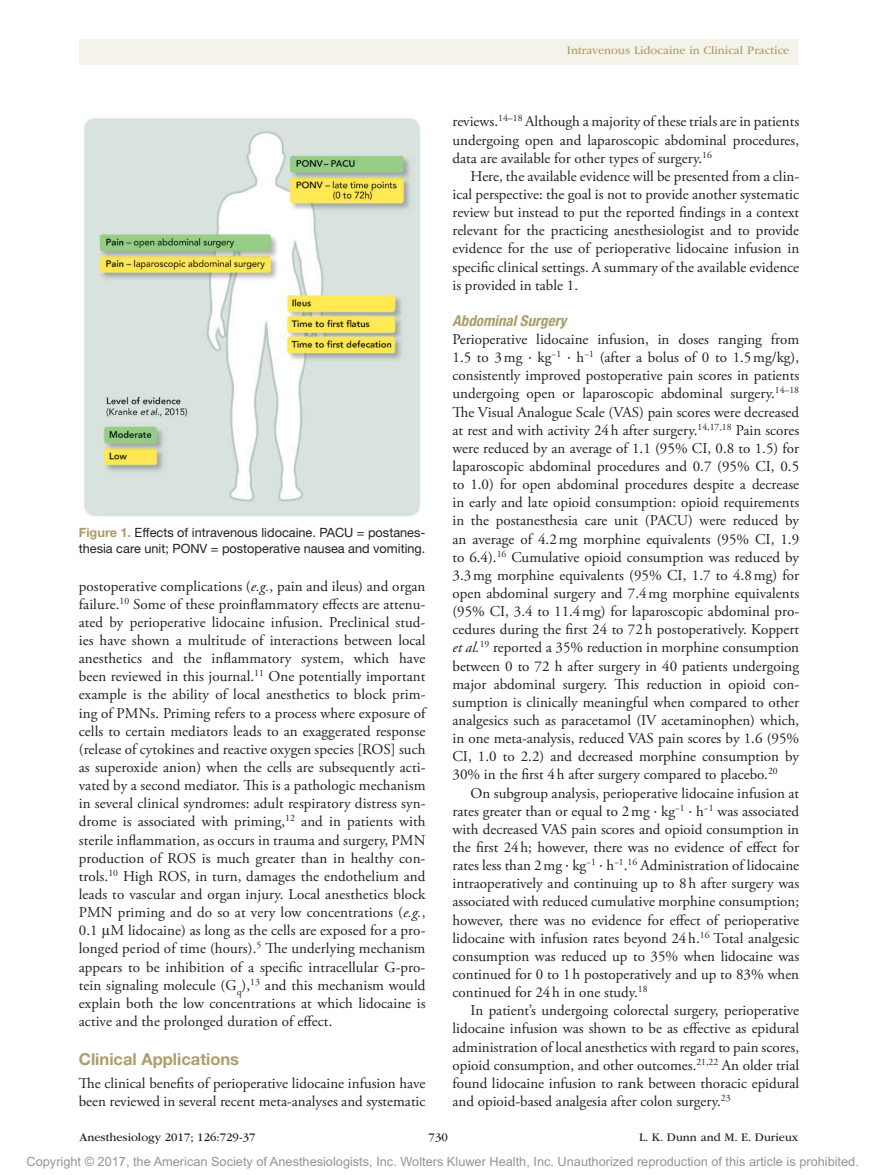
<style>
.page{position:relative;width:878px;height:1175px;background:#fff}
.page>*{position:absolute;margin:0;border:0;box-sizing:border-box;transform-origin:0 0}
.t1{font:700 16.5px "Helvetica Neue LT Std";color:#ac9d69}
.t2{font:15px/18.1px "Adobe Garamond Pro";color:#231f20;text-align:justify}
.t3{font:italic 700 condensed 15px "Helvetica Neue LT Std";color:#ac9d69}
.t4{font:12.75px "Arial MT Std";color:#939598}
.t5{font:12.75px/15.8px "Helvetica Neue LT Std";color:#231f20}
.t6{font:12px "ITC Garamond Std";color:#231f20}
.t7{font:12px "ITC Garamond Std";color:#ac9d69}
.s1{font-weight:700;color:#ac9d69}
.s2{font-style:italic}
.s3{font-family:"Gandhari Unicode"}
</style>
<div class="page">
<div style="left:79px;top:39px;width:718px;height:25px;background:#f5f2ea"></div>
<img style="left:84px;top:118px;width:336px;height:399px">
<p class="t5" style="left:79px;top:524px;width:348px"><span class="s1">Figure 1.</span> Effects of intravenous lidocaine. PACU = postanes&shy;thesia care unit; PONV = postoperative nausea and vomiting.</p>
<p class="t2" style="left:79px;top:577px;width:348px">postoperative complications (<span class="s2">e.g.</span>, pain and ileus) and organ failure.<sup>10</sup> Some of these proinflammatory effects are attenu&shy;ated by perioperative lidocaine infusion. Preclinical stud&shy;ies have shown a multitude of interactions between local anesthetics and the inflammatory system, which have been reviewed in this journal.<sup>11</sup> One potentially important example is the ability of local anesthetics to block prim&shy;ing of PMNs. Priming refers to a process where exposure of cells to certain mediators leads to an exaggerated response (release of cytokines and reactive oxygen species [ROS] such as superoxide anion) when the cells are subsequently acti&shy;vated by a second mediator. This is a pathologic mechanism in several clinical syndromes: adult respiratory distress syn&shy;drome is associated with priming,<sup>12</sup> and in patients with sterile inflammation, as occurs in trauma and surgery, PMN production of ROS is much greater than in healthy con&shy;trols.<sup>10</sup> High ROS, in turn, damages the endothelium and leads to vascular and organ injury. Local anesthetics block PMN priming and do so at very low concentrations (<span class="s2">e.g.</span>, 0.1 <span class="s3">μ</span>M lidocaine) as long as the cells are exposed for a pro&shy;longed period of time (hours).<sup>5</sup> The underlying mechanism appears to be inhibition of a specific intracellular G-pro&shy;tein signaling molecule (G<sub>q</sub>),<sup>13</sup> and this mechanism would explain both the low concentrations at which lidocaine is active and the prolonged duration of effect.</p>
<p class="t1" style="left:79px;top:1049px;width:162px">Clinical Applications</p>
<p class="t2" style="left:79px;top:1074px;width:348px">The clinical benefits of perioperative lidocaine infusion have been reviewed in several recent meta-analyses and systematic</p>
<p class="t7" style="left:567px;top:44px;width:224px">Intravenous Lidocaine in Clinical Practice</p>
<p class="t2" style="left:452px;top:113px;width:348px">reviews.<sup>14–18</sup> Although a majority of these trials are in patients undergoing open and laparoscopic abdominal procedures, data are available for other types of surgery.<sup>16</sup></p>
<p class="t2" style="left:452px;top:167px;width:348px;text-indent:18px">Here, the available evidence will be presented from a clin&shy;ical perspective: the goal is not to provide another systematic review but instead to put the reported findings in a context relevant for the practicing anesthesiologist and to provide evidence for the use of perioperative lidocaine infusion in specific clinical settings. A summary of the available evidence is provided in table 1.</p>
<p class="t3" style="left:452px;top:311px;width:116px">Abdominal Surgery</p>
<p class="t2" style="left:452px;top:331px;width:348px">Perioperative lidocaine infusion, in doses ranging from 1.5 to 3mg <span class="s3">∙</span> kg<sup>−1</sup> <span class="s3">∙</span> h<sup>−1</sup> (after a bolus of 0 to 1.5mg/kg), consistently improved postoperative pain scores in patients undergoing open or laparoscopic abdominal surgery.<sup>14–18<br></sup>The Visual Analogue Scale (VAS) pain scores were decreased at rest and with activity 24h after surgery.<sup>14,17,18</sup> Pain scores were reduced by an average of 1.1 (95% CI, 0.8 to 1.5) for laparoscopic abdominal procedures and 0.7 (95% CI, 0.5 to 1.0) for open abdominal procedures despite a decrease in early and late opioid consumption: opioid requirements in the postanesthesia care unit (PACU) were reduced by an average of 4.2mg morphine equivalents (95% CI, 1.9 to 6.4).<sup>16</sup> Cumulative opioid consumption was reduced by 3.3mg morphine equivalents (95% CI, 1.7 to 4.8mg) for open abdominal surgery and 7.4mg morphine equivalents (95% CI, 3.4 to 11.4mg) for laparoscopic abdominal pro&shy;cedures during the first 24 to 72h postoperatively. Koppert <span class="s2">et al.</span><sup>19</sup> reported a 35% reduction in morphine consumption between 0 to 72 h after surgery in 40 patients undergoing major abdominal surgery. This reduction in opioid con&shy;sumption is clinically meaningful when compared to other analgesics such as paracetamol (IV acetaminophen) which, in one meta-analysis, reduced VAS pain scores by 1.6 (95% CI, 1.0 to 2.2) and decreased morphine consumption by 30% in the first 4h after surgery compared to placebo.<sup>20</sup></p>
<p class="t2" style="left:452px;top:784px;width:348px;text-indent:18px">On subgroup analysis, perioperative lidocaine infusion at rates greater than or equal to 2mg <span class="s3">∙</span> kg<sup>−1</sup> <span class="s3">∙</span> h<sup>−1</sup> was associated with decreased VAS pain scores and opioid consumption in the first 24h; however, there was no evidence of effect for rates less than 2mg <span class="s3">∙</span> kg<sup>−1</sup> <span class="s3">∙</span> h<sup>−1</sup>.<sup>16</sup> Administration of lidocaine intraoperatively and continuing up to 8h after surgery was associated with reduced cumulative morphine consumption; however, there was no evidence for effect of perioperative lidocaine with infusion rates beyond 24h.<sup>16</sup> Total analgesic consumption was reduced up to 35% when lidocaine was continued for 0 to 1h postoperatively and up to 83% when continued for 24h in one study.<sup>18</sup></p>
<p class="t2" style="left:452px;top:1002px;width:348px;text-indent:18px">In patient’s undergoing colorectal surgery, perioperative lidocaine infusion was shown to be as effective as epidural administration of local anesthetics with regard to pain scores, opioid consumption, and other outcomes.<sup>21,22</sup> An older trial found lidocaine infusion to rank between thoracic epidural and opioid-based analgesia after colon surgery.<sup>23</sup></p>
<p class="t6" style="left:80px;top:1130px;width:177px">Anesthesiology 2017; 126:729-37</p>
<p class="t6" style="left:428px;top:1130px;width:21px">730</p>
<p class="t6" style="left:639px;top:1130px;width:161px">L. K. Dunn and M. E. Durieux</p>
<p class="t4" style="left:27px;top:1154px;width:833px">Copyright © 2017, the American Society of Anesthesiologists, Inc. Wolters Kluwer Health, Inc. Unauthorized reproduction of this article is prohibited.</p>
</div>
